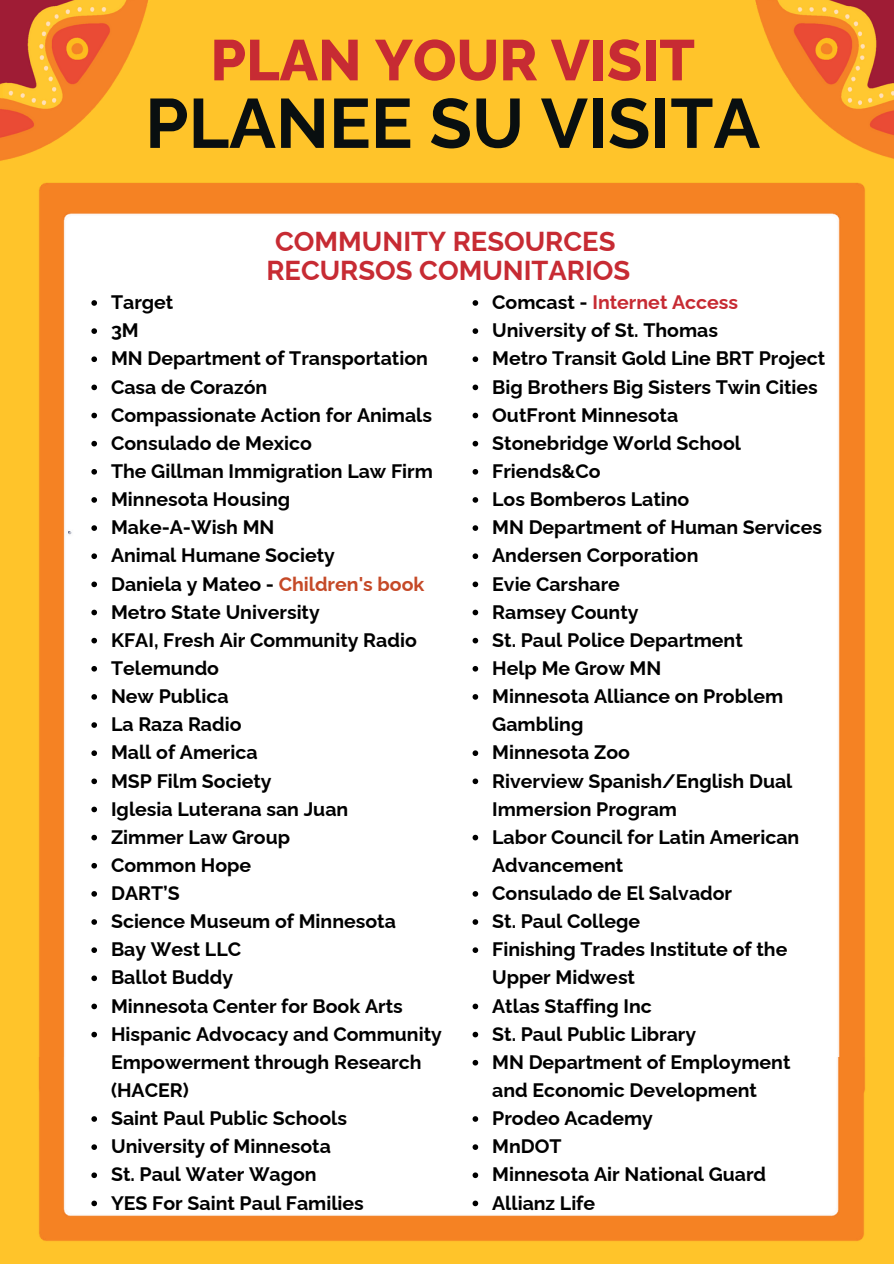
<style>
.page{position:relative;width:894px;height:1264px;background:#fff}
.page>*{position:absolute;margin:0;border:0;box-sizing:border-box;transform-origin:0 0}
.t1{font:700 69.6px "Raleway";color:#090f10}
.t2{font:800 57.3px "Raleway";color:#c72b33}
.t3{font:700 27.3px/29.2px "Raleway";color:#c72b33;text-align:center}
.t4{font:700 19.5px/28.2px "Raleway";color:#000}
.t5{font:700 19.5px "Raleway";color:#c72b33}
.s1{color:#000}
.s2{color:#c54927}
</style>
<div class="page">
<div style="left:0;top:0;width:893px;height:1263px;background:#ffc42a"></div>
<img style="left:0;top:0;width:148px;height:161px">
<img style="left:39px;top:182px;width:826px;height:875px">
<img style="left:755px;top:0;width:138px;height:159px">
<img style="left:38px;top:1057px;width:827px;height:184px">
<svg style="left:91px;top:300px;width:6px;height:6px"></svg>
<svg style="left:91px;top:328px;width:6px;height:6px"></svg>
<svg style="left:91px;top:356px;width:6px;height:6px"></svg>
<svg style="left:91px;top:384px;width:6px;height:6px"></svg>
<svg style="left:91px;top:413px;width:6px;height:5px"></svg>
<svg style="left:91px;top:441px;width:6px;height:5px"></svg>
<svg style="left:91px;top:469px;width:6px;height:5px"></svg>
<svg style="left:91px;top:497px;width:6px;height:6px"></svg>
<svg style="left:91px;top:525px;width:6px;height:6px"></svg>
<svg style="left:91px;top:553px;width:6px;height:6px"></svg>
<svg style="left:91px;top:581px;width:6px;height:6px"></svg>
<svg style="left:91px;top:609px;width:6px;height:6px"></svg>
<svg style="left:91px;top:638px;width:6px;height:5px"></svg>
<svg style="left:91px;top:666px;width:6px;height:5px"></svg>
<svg style="left:91px;top:694px;width:6px;height:5px"></svg>
<svg style="left:91px;top:722px;width:6px;height:6px"></svg>
<svg style="left:91px;top:750px;width:6px;height:6px"></svg>
<svg style="left:91px;top:778px;width:6px;height:6px"></svg>
<svg style="left:91px;top:806px;width:6px;height:6px"></svg>
<svg style="left:91px;top:834px;width:6px;height:6px"></svg>
<svg style="left:91px;top:863px;width:6px;height:5px"></svg>
<svg style="left:91px;top:891px;width:6px;height:5px"></svg>
<svg style="left:91px;top:919px;width:6px;height:5px"></svg>
<svg style="left:91px;top:947px;width:6px;height:6px"></svg>
<svg style="left:91px;top:975px;width:6px;height:6px"></svg>
<svg style="left:91px;top:1003px;width:6px;height:6px"></svg>
<svg style="left:91px;top:1031px;width:6px;height:6px"></svg>
<svg style="left:91px;top:1116px;width:6px;height:5px"></svg>
<svg style="left:91px;top:1144px;width:6px;height:5px"></svg>
<svg style="left:91px;top:1172px;width:6px;height:6px"></svg>
<svg style="left:91px;top:1200px;width:6px;height:6px"></svg>
<svg style="left:472px;top:300px;width:6px;height:6px"></svg>
<svg style="left:472px;top:328px;width:6px;height:6px"></svg>
<svg style="left:472px;top:356px;width:6px;height:6px"></svg>
<svg style="left:472px;top:384px;width:6px;height:6px"></svg>
<svg style="left:472px;top:413px;width:6px;height:5px"></svg>
<svg style="left:472px;top:441px;width:6px;height:5px"></svg>
<svg style="left:472px;top:469px;width:6px;height:5px"></svg>
<svg style="left:472px;top:497px;width:6px;height:6px"></svg>
<svg style="left:472px;top:525px;width:6px;height:6px"></svg>
<svg style="left:472px;top:553px;width:6px;height:6px"></svg>
<svg style="left:472px;top:581px;width:6px;height:6px"></svg>
<svg style="left:472px;top:609px;width:6px;height:6px"></svg>
<svg style="left:472px;top:638px;width:6px;height:5px"></svg>
<svg style="left:472px;top:666px;width:6px;height:5px"></svg>
<svg style="left:472px;top:694px;width:6px;height:5px"></svg>
<svg style="left:472px;top:750px;width:6px;height:6px"></svg>
<svg style="left:472px;top:778px;width:6px;height:6px"></svg>
<svg style="left:472px;top:834px;width:6px;height:6px"></svg>
<svg style="left:472px;top:891px;width:6px;height:5px"></svg>
<svg style="left:472px;top:919px;width:6px;height:5px"></svg>
<svg style="left:472px;top:947px;width:6px;height:6px"></svg>
<svg style="left:472px;top:1003px;width:6px;height:6px"></svg>
<svg style="left:472px;top:1031px;width:6px;height:6px"></svg>
<svg style="left:472px;top:1059px;width:6px;height:6px"></svg>
<svg style="left:472px;top:1116px;width:6px;height:5px"></svg>
<svg style="left:472px;top:1144px;width:6px;height:5px"></svg>
<svg style="left:472px;top:1172px;width:6px;height:6px"></svg>
<svg style="left:472px;top:1200px;width:6px;height:6px"></svg>
<h1 class="t2" style="left:210px;top:26px;width:486px">PLAN YOUR VISIT</h1>
<h1 class="t1" style="left:145px;top:82px;width:616px">PLANEE SU VISITA</h1>
<p class="t3" style="left:266px;top:226px;width:365px">COMMUNITY RESOURCES<br>RECURSOS COMUNITARIOS</p>
<p class="t5" style="left:492px;top:291px;width:247px"><span class="s1">Comcast -</span> Internet Access</p>
<p class="t4" style="left:492px;top:316px;width:227px">University of St. Thomas</p>
<p class="t4" style="left:492px;top:344px;width:334px">Metro Transit Gold Line BRT Project</p>
<p class="t4" style="left:492px;top:372px;width:327px">Big Brothers Big Sisters Twin Cities</p>
<p class="t4" style="left:492px;top:401px;width:187px">OutFront Minnesota</p>
<p class="t4" style="left:492px;top:429px;width:250px">Stonebridge World School</p>
<p class="t4" style="left:492px;top:457px;width:110px">Friends&amp;Co</p>
<p class="t4" style="left:492px;top:485px;width:199px">Los Bomberos Latino</p>
<p class="t4" style="left:492px;top:513px;width:331px">MN Department of Human Services</p>
<p class="t4" style="left:492px;top:541px;width:208px">Andersen Corporation</p>
<p class="t4" style="left:492px;top:569px;width:129px">Evie Carshare</p>
<p class="t4" style="left:492px;top:597px;width:148px">Ramsey County</p>
<p class="t4" style="left:492px;top:626px;width:252px">St. Paul Police Department</p>
<p class="t4" style="left:492px;top:654px;width:170px">Help Me Grow MN</p>
<p class="t4" style="left:492px;top:682px;width:292px">Minnesota Alliance on Problem<br>Gambling</p>
<p class="t4" style="left:492px;top:738px;width:139px">Minnesota Zoo</p>
<p class="t4" style="left:492px;top:766px;width:301px">Riverview Spanish/English Dual<br>Immersion Program</p>
<p class="t4" style="left:492px;top:822px;width:308px">Labor Council for Latin American<br>Advancement</p>
<p class="t4" style="left:492px;top:879px;width:241px">Consulado de El Salvador</p>
<p class="t4" style="left:492px;top:907px;width:149px">St. Paul College</p>
<p class="t4" style="left:492px;top:935px;width:296px">Finishing Trades Institute of the<br>Upper Midwest</p>
<p class="t4" style="left:492px;top:991px;width:161px">Atlas Staffing Inc</p>
<p class="t4" style="left:492px;top:1019px;width:205px">St. Paul Public Library</p>
<p class="t4" style="left:492px;top:1047px;width:300px">MN Department of Employment and Economic Development</p>
<p class="t4" style="left:492px;top:1104px;width:162px">Prodeo Academy</p>
<p class="t4" style="left:492px;top:1132px;width:71px">MnDOT</p>
<p class="t4" style="left:492px;top:1160px;width:275px">Minnesota Air National Guard</p>
<p class="t4" style="left:492px;top:1188px;width:104px">Allianz Life</p>
<h2 class="t4" style="left:111px;top:288px;width:64px">Target</h2>
<p class="t4" style="left:111px;top:316px;width:29px">3M</p>
<p class="t4" style="left:111px;top:344px;width:318px">MN Department of Transportation</p>
<p class="t4" style="left:111px;top:372px;width:158px">Casa de Corazón</p>
<p class="t4" style="left:111px;top:401px;width:322px">Compassionate Action for Animals</p>
<p class="t4" style="left:111px;top:429px;width:202px">Consulado de Mexico</p>
<p class="t4" style="left:111px;top:457px;width:323px">The Gillman Immigration Law Firm</p>
<p class="t4" style="left:111px;top:485px;width:180px">Minnesota Housing</p>
<p class="t4" style="left:111px;top:513px;width:165px">Make-A-Wish MN</p>
<p class="t4" style="left:111px;top:541px;width:225px">Animal Humane Society</p>
<p class="t4" style="left:111px;top:569px;width:315px">Daniela y Mateo - <span class="s2">Children's book</span></p>
<p class="t4" style="left:111px;top:597px;width:210px">Metro State University</p>
<p class="t4" style="left:111px;top:626px;width:307px">KFAI, Fresh Air Community Radio</p>
<p class="t4" style="left:111px;top:654px;width:109px">Telemundo</p>
<p class="t4" style="left:111px;top:682px;width:119px">New Publica</p>
<p class="t4" style="left:111px;top:710px;width:132px">La Raza Radio</p>
<p class="t4" style="left:111px;top:738px;width:148px">Mall of America</p>
<p class="t4" style="left:111px;top:766px;width:162px">MSP Film Society</p>
<p class="t4" style="left:111px;top:794px;width:239px">Iglesia Luterana san Juan</p>
<p class="t4" style="left:111px;top:822px;width:180px">Zimmer Law Group</p>
<p class="t4" style="left:111px;top:851px;width:142px">Common Hope</p>
<p class="t4" style="left:111px;top:879px;width:70px">DART’S</p>
<p class="t4" style="left:111px;top:907px;width:286px">Science Museum of Minnesota</p>
<p class="t4" style="left:111px;top:935px;width:131px">Bay West LLC</p>
<p class="t4" style="left:111px;top:963px;width:123px">Ballot Buddy</p>
<p class="t4" style="left:111px;top:991px;width:293px">Minnesota Center for Book Arts</p>
<p class="t4" style="left:111px;top:1019px;width:332px">Hispanic Advocacy and Community<br>Empowerment through Research (HACER)</p>
<p class="t4" style="left:111px;top:1104px;width:237px">Saint Paul Public Schools</p>
<p class="t4" style="left:111px;top:1132px;width:221px">University of Minnesota</p>
<p class="t4" style="left:111px;top:1160px;width:207px">St. Paul Water Wagon</p>
<p class="t4" style="left:111px;top:1188px;width:254px">YES For Saint Paul Families</p>
</div>
